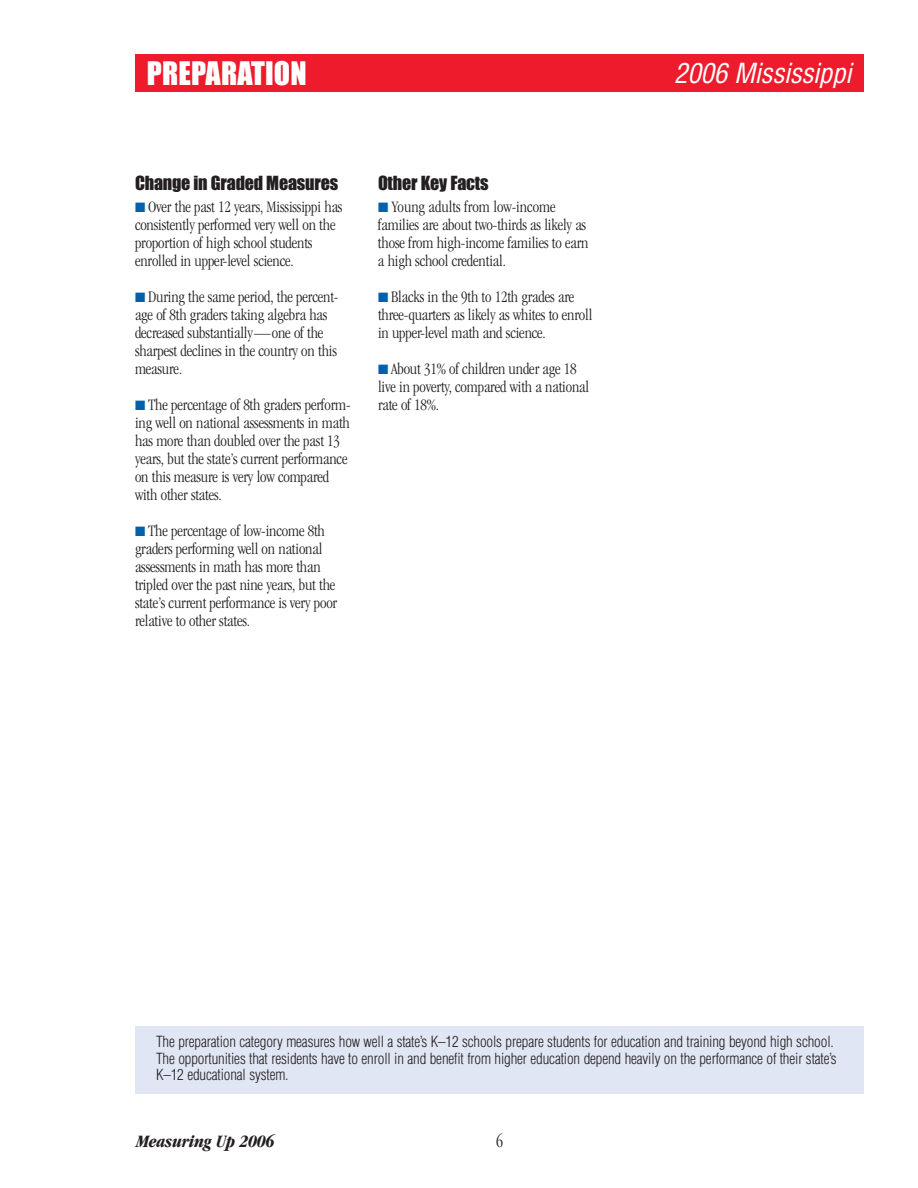
<style>
.page{position:relative;width:918px;height:1188px;background:#fff}
.page>*{position:absolute;margin:0;border:0;box-sizing:border-box;transform-origin:0 0}
.t1{font:30px "Impact";letter-spacing:.005em;color:#fff}
.t2{font:italic condensed 27px "Helvetica";letter-spacing:-.01em;color:#fff}
.t3{font:18px "Impact";letter-spacing:-.01em;color:#231f20}
.t4{font:italic 700 condensed 18px "Garamond";letter-spacing:-.015em;color:#231f20}
.t5{font:300 condensed 18px "Garamond";color:#231f20}
.t6{font:300 condensed 16.5px/18px "Garamond";letter-spacing:-.01em;color:#231f20}
.t7{font:300 condensed 15px/16.5px "Helvetica";letter-spacing:-.01em;color:#231f20}
.s1{color:#0161aa}
</style>
<div class="page">
<div style="left:135px;top:54px;width:729px;height:38px;background:#ee1b2c"></div>
<div style="left:135px;top:1026px;width:729px;height:68px;background:#e0e6f3"></div>
<h1 class="t1" style="left:147px;top:64px;width:161px">PREPARATION</h1>
<p class="t3" style="left:135px;top:177px;width:205px">Change in Graded Measures</p>
<p class="t6" style="left:135px;top:199px;width:209px"><span class="s1">■</span> Over the past 12 years, Mississippi has consistently performed very well on the proportion of high school students enrolled in upper-level science.</p>
<p class="t6" style="left:135px;top:289px;width:205px"><span class="s1">■</span> During the same period, the percent&shy;age of 8th graders taking algebra has decreased substantially—one of the sharpest declines in the country on this measure.</p>
<p class="t6" style="left:135px;top:397px;width:217px"><span class="s1">■</span> The percentage of 8th graders perform&shy;ing well on national assessments in math has more than doubled over the past 13 years, but the state’s current performance on this measure is very low compared with other states.</p>
<p class="t6" style="left:135px;top:523px;width:204px"><span class="s1">■</span> The percentage of low-income 8th graders performing well on national assessments in math has more than tripled over the past nine years, but the state’s current performance is very poor relative to other states.</p>
<p class="t3" style="left:378px;top:177px;width:112px">Other Key Facts</p>
<p class="t6" style="left:378px;top:199px;width:212px"><span class="s1">■</span> Young adults from low-income families are about two-thirds as likely as those from high-income families to earn a high school credential.</p>
<p class="t6" style="left:378px;top:289px;width:216px"><span class="s1">■</span> Blacks in the 9th to 12th grades are three-quarters as likely as whites to enroll in upper-level math and science.</p>
<p class="t6" style="left:378px;top:361px;width:213px"><span class="s1">■</span> About 31% of children under age 18 live in poverty, compared with a national rate of 18%.</p>
<h2 class="t2" style="left:674px;top:63px;width:179px">2006 Mississippi</h2>
<p class="t7" style="left:156px;top:1035px;width:682px">The preparation category measures how well a state’s K–12 schools prepare students for education and training beyond high school.<br>The opportunities that residents have to enroll in and benefit from higher education depend heavily on the performance of their state’s<br>K–12 educational system.</p>
<p class="t4" style="left:136px;top:1134px;width:140px">Measuring Up 2006</p>
<p class="t5" style="left:496px;top:1134px;width:9px">6</p>
</div>
